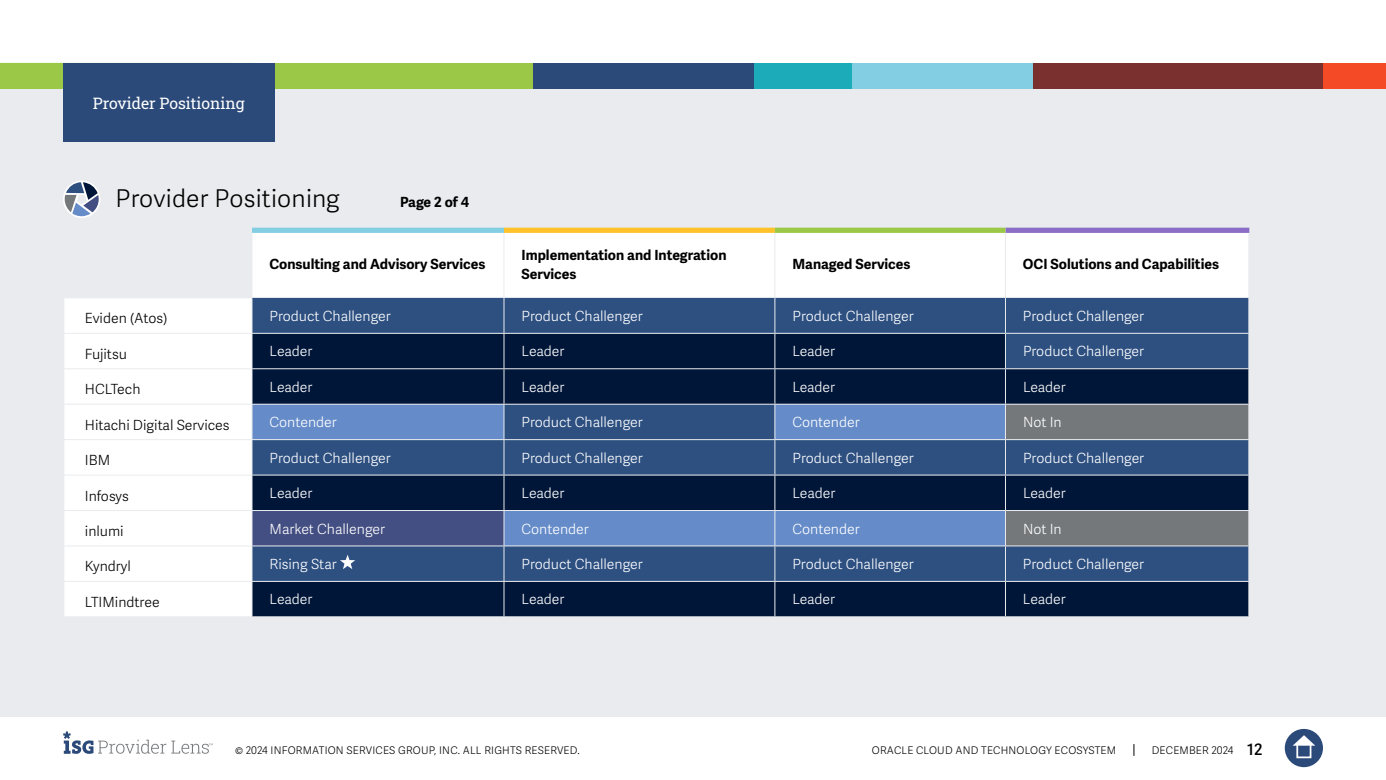
<style>
.page{position:relative;width:1386px;height:780px;background:#fff}
.page>*{position:absolute;margin:0;border:0;box-sizing:border-box;transform-origin:0 0}
.t1{font:300 24.5px "Adelle Sans";letter-spacing:.01em;color:#000}
.t2{font:15.75px "Roboto Slab ISG P Regular";color:#fff}
.t3{font:300 14px "Adelle Sans";color:#fff}
.t4{font:700 14px/19.2px "Adelle Sans";color:#000}
.t5{font:300 14px "Adelle Sans";color:#000}
.t6{font:300 10.5px "Adelle Sans";letter-spacing:.02em;color:#000}
.s1{font-weight:600;font-size:15.75px}
</style>
<div class="page">
<svg style="left:1133px;top:744px;width:1px;height:12px"></svg>
<div style="left:1285px;top:729px;width:38px;height:38px;background:#2b4a79;border-radius:50%"></div>
<svg style="left:1293px;top:735px;width:22px;height:10px"></svg>
<div style="left:1296px;top:743px;width:15px;height:15px;border:2px solid #fff"></div>
<svg style="left:63px;top:731px;width:150px;height:23px"></svg>
<div style="left:0;top:63px;width:1386px;height:654px;background:#e9ebee"></div>
<div style="left:0;top:63px;width:533px;height:25px;background:#9bc947"></div>
<div style="left:533px;top:63px;width:223px;height:25px;background:#2b4a79"></div>
<div style="left:850px;top:63px;width:184px;height:25px;background:#84cee3"></div>
<div style="left:1323px;top:63px;width:63px;height:25px;background:#f54a26"></div>
<div style="left:1033px;top:63px;width:290px;height:25px;background:#7a302e"></div>
<div style="left:754px;top:63px;width:98px;height:25px;background:#1cabb9"></div>
<div style="left:63px;top:63px;width:211px;height:79px;background:#2b4a79"></div>
<svg style="left:63px;top:180px;width:37px;height:38px"></svg>
<svg style="left:65px;top:182px;width:34px;height:34px"></svg>
<div style="left:253px;top:233px;width:995px;height:64px;background:#fff"></div>
<div style="left:64px;top:298px;width:188px;height:318px;background:#fff"></div>
<div style="left:253px;top:298px;width:995px;height:35px;background:#2d5081"></div>
<svg style="left:253px;top:334px;width:995px;height:282px;fill:#001638"></svg>
<svg style="left:253px;top:405px;width:752px;height:140px"></svg>
<svg style="left:1006px;top:405px;width:242px;height:140px"></svg>
<div style="left:252px;top:510px;width:252px;height:36px;background:#434e82"></div>
<hr style="left:504px;top:334px;width:1px;height:34px;background:#e9ebee">
<hr style="left:504px;top:369px;width:1px;height:35px;background:#e9ebee">
<hr style="left:504px;top:582px;width:1px;height:34px;background:#e9ebee">
<hr style="left:1005px;top:582px;width:1px;height:34px;background:#e9ebee">
<hr style="left:252px;top:368px;width:252px;height:1px;background:#e9ebee">
<hr style="left:504px;top:368px;width:271px;height:1px;background:#e9ebee">
<hr style="left:775px;top:368px;width:230px;height:1px;background:#e9ebee">
<hr style="left:774px;top:334px;width:1px;height:34px;background:#e9ebee">
<hr style="left:774px;top:369px;width:1px;height:35px;background:#e9ebee">
<hr style="left:1005px;top:369px;width:1px;height:35px;background:#e9ebee">
<hr style="left:504px;top:475px;width:1px;height:35px;background:#e9ebee">
<hr style="left:774px;top:475px;width:1px;height:35px;background:#e9ebee">
<hr style="left:1005px;top:475px;width:1px;height:35px;background:#e9ebee">
<hr style="left:774px;top:582px;width:1px;height:34px;background:#e9ebee">
<hr style="left:63px;top:333px;width:189px;height:1px;background:#e9ebee">
<hr style="left:63px;top:368px;width:189px;height:1px;background:#e9ebee">
<hr style="left:63px;top:404px;width:189px;height:1px;background:#e9ebee">
<hr style="left:1005px;top:404px;width:244px;height:1px;background:#e9ebee">
<hr style="left:1005px;top:510px;width:244px;height:1px;background:#e9ebee">
<hr style="left:63px;top:439px;width:189px;height:1px;background:#e9ebee">
<hr style="left:252px;top:404px;width:252px;height:1px;background:#e9ebee">
<hr style="left:775px;top:404px;width:230px;height:1px;background:#e9ebee">
<hr style="left:504px;top:510px;width:271px;height:1px;background:#e9ebee">
<hr style="left:775px;top:510px;width:230px;height:1px;background:#e9ebee">
<hr style="left:1005px;top:404px;width:1px;height:35px;background:#e9ebee">
<hr style="left:774px;top:511px;width:1px;height:34px;background:#e9ebee">
<hr style="left:1005px;top:511px;width:1px;height:34px;background:#e9ebee">
<hr style="left:504px;top:404px;width:271px;height:1px;background:#e9ebee">
<hr style="left:252px;top:439px;width:252px;height:1px;background:#e9ebee">
<hr style="left:504px;top:439px;width:271px;height:1px;background:#e9ebee">
<hr style="left:775px;top:439px;width:230px;height:1px;background:#e9ebee">
<hr style="left:1005px;top:439px;width:244px;height:1px;background:#e9ebee">
<hr style="left:504px;top:545px;width:271px;height:1px;background:#e9ebee">
<hr style="left:775px;top:545px;width:230px;height:1px;background:#e9ebee">
<hr style="left:1005px;top:545px;width:244px;height:1px;background:#e9ebee">
<hr style="left:63px;top:474px;width:189px;height:1px;background:#e9ebee">
<hr style="left:63px;top:510px;width:189px;height:1px;background:#e9ebee">
<hr style="left:63px;top:545px;width:189px;height:1px;background:#e9ebee">
<hr style="left:504px;top:298px;width:1px;height:35px;background:#e9ebee">
<hr style="left:1005px;top:334px;width:1px;height:34px;background:#e9ebee">
<hr style="left:504px;top:404px;width:1px;height:35px;background:#e9ebee">
<hr style="left:774px;top:298px;width:1px;height:35px;background:#e9ebee">
<hr style="left:1005px;top:298px;width:1px;height:35px;background:#e9ebee">
<hr style="left:774px;top:404px;width:1px;height:35px;background:#e9ebee">
<hr style="left:504px;top:440px;width:1px;height:34px;background:#e9ebee">
<hr style="left:774px;top:440px;width:1px;height:34px;background:#e9ebee">
<hr style="left:1005px;top:440px;width:1px;height:34px;background:#e9ebee">
<hr style="left:774px;top:546px;width:1px;height:35px;background:#e9ebee">
<hr style="left:1005px;top:546px;width:1px;height:35px;background:#e9ebee">
<hr style="left:63px;top:581px;width:189px;height:1px;background:#e9ebee">
<hr style="left:252px;top:545px;width:252px;height:1px;background:#e9ebee">
<hr style="left:252px;top:511px;width:1px;height:34px;background:#e9ebee">
<hr style="left:504px;top:546px;width:1px;height:35px;background:#e9ebee">
<hr style="left:1005px;top:368px;width:244px;height:1px;background:#e9ebee">
<hr style="left:252px;top:474px;width:252px;height:1px;background:#e9ebee">
<hr style="left:504px;top:474px;width:271px;height:1px;background:#e9ebee">
<hr style="left:775px;top:474px;width:230px;height:1px;background:#e9ebee">
<hr style="left:1005px;top:474px;width:244px;height:1px;background:#e9ebee">
<hr style="left:252px;top:510px;width:252px;height:1px;background:#e9ebee">
<hr style="left:504px;top:581px;width:271px;height:1px;background:#e9ebee">
<hr style="left:775px;top:581px;width:230px;height:1px;background:#e9ebee">
<hr style="left:1005px;top:581px;width:244px;height:1px;background:#e9ebee">
<hr style="left:504px;top:511px;width:1px;height:34px;background:#e9ebee">
<hr style="left:252px;top:581px;width:252px;height:1px;background:#e9ebee">
<div style="left:252px;top:228px;width:252px;height:5px;background:#84cee3"></div>
<hr style="left:1005px;top:233px;width:1px;height:64px;background:#e9ebee">
<div style="left:1005px;top:228px;width:244px;height:5px;background:#8b6cc6"></div>
<div style="left:504px;top:228px;width:271px;height:5px;background:#ffc22b"></div>
<hr style="left:504px;top:233px;width:1px;height:64px;background:#e9ebee">
<div style="left:775px;top:228px;width:230px;height:5px;background:#9bc947"></div>
<hr style="left:774px;top:233px;width:1px;height:64px;background:#e9ebee">
<svg style="left:340px;top:554px;width:15px;height:15px"></svg>
<p class="t2" style="left:93px;top:92px;width:152px">Executive Summary</p>
<p class="t2" style="left:93px;top:92px;width:153px">Provider Positioning</p>
<h1 class="t1" style="left:116px;top:184px;width:226px">Provider Positioning</h1>
<p class="t4" style="left:400px;top:192px;width:71px">Page 2 of 4</p>
<p class="t4" style="left:270px;top:255px;width:217px">Consulting and Advisory Services</p>
<p class="t4" style="left:522px;top:245px;width:207px">Implementation and Integration<br>Services</p>
<p class="t4" style="left:792px;top:255px;width:120px">Managed Services</p>
<p class="t4" style="left:1023px;top:255px;width:198px">OCI Solutions and Capabilities</p>
<p class="t5" style="left:85px;top:310px;width:84px">Eviden (Atos)</p>
<p class="t3" style="left:270px;top:308px;width:123px">Product Challenger</p>
<p class="t3" style="left:522px;top:308px;width:123px">Product Challenger</p>
<p class="t3" style="left:792px;top:308px;width:123px">Product Challenger</p>
<p class="t3" style="left:1023px;top:308px;width:123px">Product Challenger</p>
<p class="t5" style="left:85px;top:346px;width:44px">Fujitsu</p>
<p class="t3" style="left:270px;top:343px;width:44px">Leader</p>
<p class="t3" style="left:522px;top:343px;width:44px">Leader</p>
<p class="t3" style="left:792px;top:343px;width:44px">Leader</p>
<p class="t3" style="left:1023px;top:343px;width:123px">Product Challenger</p>
<p class="t5" style="left:85px;top:381px;width:57px">HCLTech</p>
<p class="t3" style="left:270px;top:379px;width:44px">Leader</p>
<p class="t3" style="left:522px;top:379px;width:44px">Leader</p>
<p class="t3" style="left:792px;top:379px;width:44px">Leader</p>
<p class="t3" style="left:1023px;top:379px;width:44px">Leader</p>
<p class="t5" style="left:85px;top:416px;width:146px">Hitachi Digital Services</p>
<p class="t3" style="left:270px;top:414px;width:69px">Contender</p>
<p class="t3" style="left:522px;top:414px;width:123px">Product Challenger</p>
<p class="t3" style="left:792px;top:414px;width:69px">Contender</p>
<p class="t3" style="left:1023px;top:414px;width:40px">Not In</p>
<p class="t5" style="left:85px;top:452px;width:27px">IBM</p>
<p class="t3" style="left:270px;top:449px;width:123px">Product Challenger</p>
<p class="t3" style="left:522px;top:449px;width:123px">Product Challenger</p>
<p class="t3" style="left:792px;top:449px;width:123px">Product Challenger</p>
<p class="t3" style="left:1023px;top:449px;width:123px">Product Challenger</p>
<p class="t5" style="left:85px;top:487px;width:45px">Infosys</p>
<p class="t3" style="left:270px;top:485px;width:44px">Leader</p>
<p class="t3" style="left:522px;top:485px;width:44px">Leader</p>
<p class="t3" style="left:792px;top:485px;width:44px">Leader</p>
<p class="t3" style="left:1023px;top:485px;width:44px">Leader</p>
<p class="t5" style="left:85px;top:523px;width:40px">inlumi</p>
<p class="t3" style="left:270px;top:520px;width:117px">Market Challenger</p>
<p class="t3" style="left:522px;top:520px;width:69px">Contender</p>
<p class="t3" style="left:792px;top:520px;width:69px">Contender</p>
<p class="t3" style="left:1023px;top:520px;width:40px">Not In</p>
<p class="t5" style="left:85px;top:558px;width:47px">Kyndryl</p>
<p class="t3" style="left:270px;top:556px;width:69px">Rising Star</p>
<p class="t3" style="left:522px;top:556px;width:123px">Product Challenger</p>
<p class="t3" style="left:792px;top:556px;width:123px">Product Challenger</p>
<p class="t3" style="left:1023px;top:556px;width:123px">Product Challenger</p>
<p class="t5" style="left:85px;top:593px;width:76px">LTIMindtree</p>
<p class="t3" style="left:270px;top:591px;width:44px">Leader</p>
<p class="t3" style="left:522px;top:591px;width:44px">Leader</p>
<p class="t3" style="left:792px;top:591px;width:44px">Leader</p>
<p class="t3" style="left:1023px;top:591px;width:44px">Leader</p>
<p class="t6" style="left:235px;top:744px;width:346px">© 2024 INFORMATION SERVICES GROUP, INC. ALL RIGHTS RESERVED.</p>
<p class="t6" style="left:872px;top:744px;width:246px">ORACLE CLOUD AND TECHNOLOGY ECOSYSTEM</p>
<p class="t6" style="left:1152px;top:744px;width:112px">DECEMBER 2024 <span class="s1">12</span></p>
</div>
